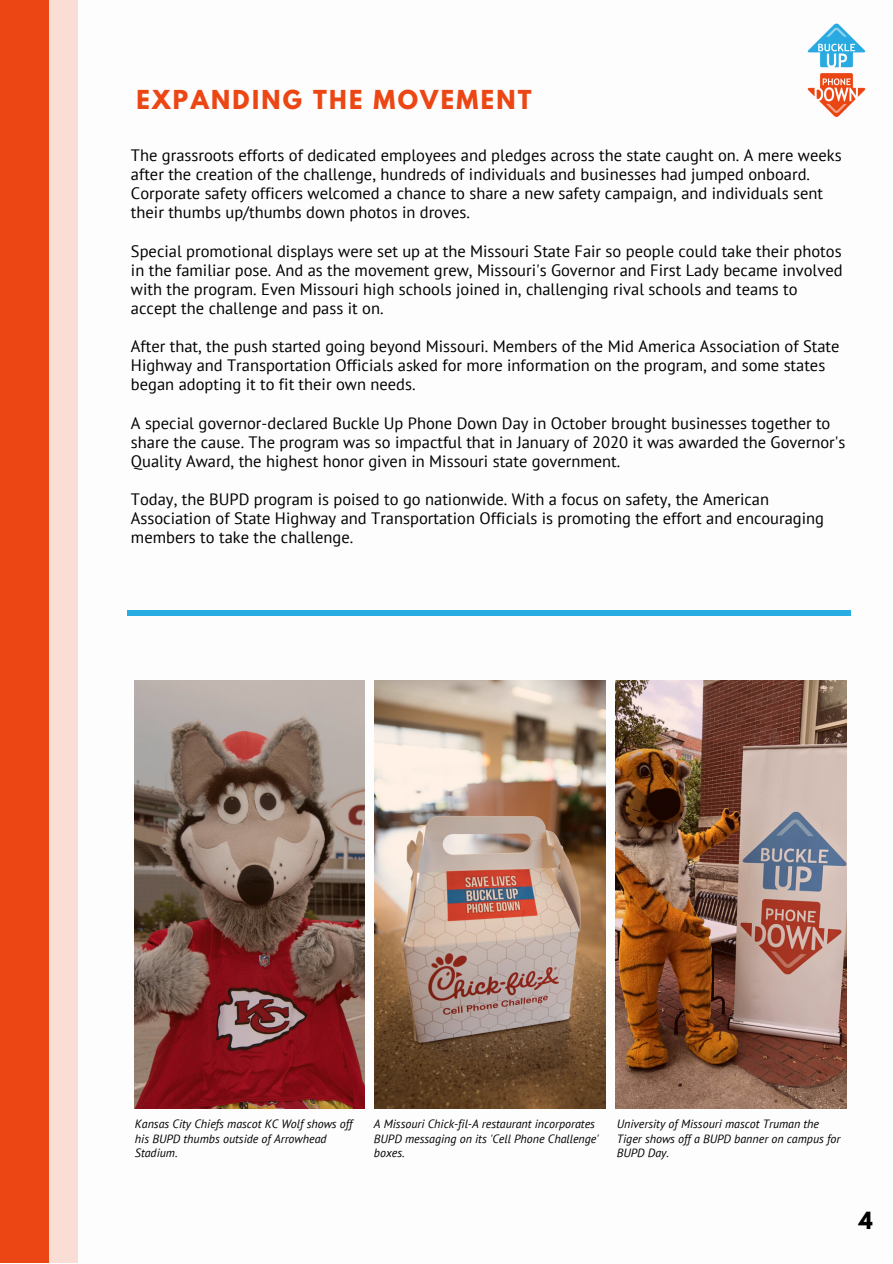
<style>
.page{position:relative;width:893px;height:1264px;background:#fff}
.page>*{position:absolute;margin:0;border:0;box-sizing:border-box;transform-origin:0 0}
.t1{font:700 23.1px "League Spartan";letter-spacing:.1em;color:#eb4613}
.t2{font:700 21px "League Spartan";color:#000}
.t3{font:16.5px/19px "PT Sans";color:#000}
.t4{font:italic 12px/14.5px "PT Sans";color:#000}
</style>
<div class="page">
<img style="left:134px;top:680px;width:230px;height:428px">
<img style="left:375px;top:680px;width:230px;height:428px">
<img style="left:615px;top:680px;width:231px;height:428px">
<div style="left:127px;top:610px;width:723px;height:6px;background:#29ace2"></div>
<div style="left:12px;top:0;width:66px;height:1262px;background:#faddd4"></div>
<div style="left:0;top:0;width:49px;height:1262px;background:#eb4613"></div>
<img style="left:807px;top:23px;width:59px;height:94px">
<h1 class="t1" style="left:136px;top:89px;width:396px">EXPANDING THE MOVEMENT</h1>
<p class="t3" style="left:131px;top:145px;width:712px">The grassroots efforts of dedicated employees and pledges across the state caught on. A mere weeks after the creation of the challenge, hundreds of individuals and businesses had jumped onboard.<br>Corporate safety officers welcomed a chance to share a new safety campaign, and individuals sent their thumbs up/thumbs down photos in droves.</p>
<p class="t3" style="left:131px;top:241px;width:713px">Special promotional displays were set up at the Missouri State Fair so people could take their photos in the familiar pose. And as the movement grew, Missouri's Governor and First Lady became involved with the program. Even Missouri high schools joined in, challenging rival schools and teams to accept the challenge and pass it on.</p>
<p class="t3" style="left:131px;top:336px;width:710px">After that, the push started going beyond Missouri. Members of the Mid America Association of State<br>Highway and Transportation Officials asked for more information on the program, and some states began adopting it to fit their own needs.</p>
<p class="t3" style="left:131px;top:413px;width:716px">A special governor-declared Buckle Up Phone Down Day in October brought businesses together to share the cause. The program was so impactful that in January of 2020 it was awarded the Governor's<br>Quality Award, the highest honor given in Missouri state government.</p>
<p class="t3" style="left:131px;top:489px;width:694px">Today, the BUPD program is poised to go nationwide. With a focus on safety, the American<br>Association of State Highway and Transportation Officials is promoting the effort and encouraging members to take the challenge.</p>
<p class="t4" style="left:135px;top:1116px;width:219px">Kansas City Chiefs mascot KC Wolf shows off his BUPD thumbs outside of Arrowhead<br>Stadium.</p>
<p class="t4" style="left:374px;top:1116px;width:226px">A Missouri Chick-fil-A restaurant incorporates<br>BUPD messaging on its 'Cell Phone Challenge' boxes.</p>
<p class="t4" style="left:616px;top:1116px;width:225px">University of Missouri mascot Truman the<br>Tiger shows off a BUPD banner on campus for<br>BUPD Day.</p>
<p class="t2" style="left:858px;top:1209px;width:15px">4</p>
</div>
